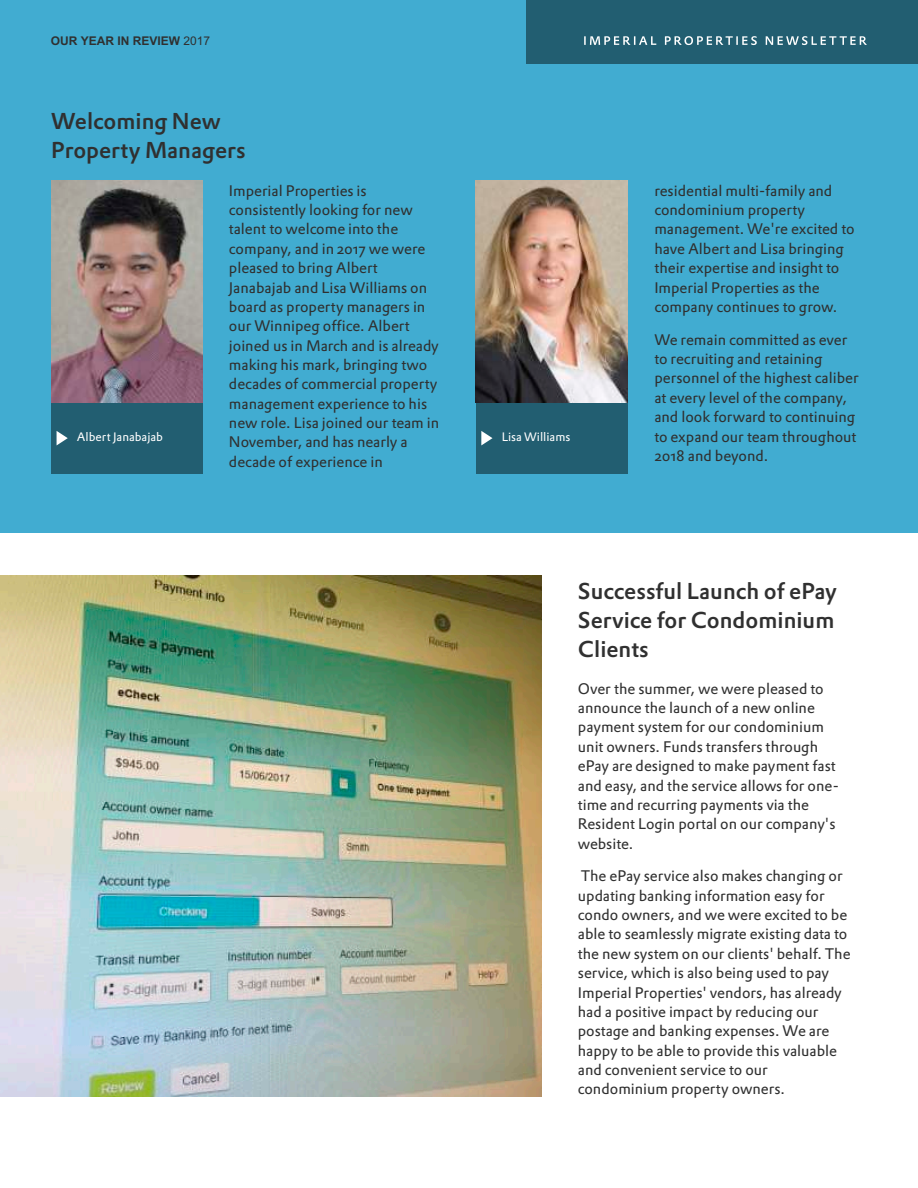
<style>
.page{position:relative;width:918px;height:1188px;background:#fff}
.page>*{position:absolute;margin:0;border:0;box-sizing:border-box;transform-origin:0 0}
.t1{font:22.5px/29.2px "DTL Prokyon T Medium";color:#303030}
.t2{font:15px/19.4px "DTL Prokyon ST";color:#303030}
.t3{font:12px "DTL Prokyon ST";color:#fff}
.t4{font:700 12px "Arial";color:#303030}
.s1{font-weight:400}
</style>
<div class="page">
<div style="left:0;top:64px;width:918px;height:468px;background:#41acd1"></div>
<div style="left:0;top:0;width:918px;height:64px;background:#41acd1"></div>
<div style="left:527px;top:0;width:391px;height:64px;background:#225e71"></div>
<svg style="left:584px;top:36px;width:283px;height:9px"></svg>
<div style="left:51px;top:402px;width:152px;height:72px;background:#225e71"></div>
<img style="left:51px;top:181px;width:152px;height:221px">
<div style="left:476px;top:402px;width:151px;height:72px;background:#225e71"></div>
<svg style="left:57px;top:431px;width:11px;height:14px"></svg>
<svg style="left:481px;top:431px;width:12px;height:14px"></svg>
<img style="left:476px;top:181px;width:151px;height:221px">
<img style="left:0;top:576px;width:541px;height:521px">
<p class="t4" style="left:51px;top:36px;width:161px">OUR YEAR IN REVIEW <span class="s1">2017</span></p>
<h1 class="t1" style="left:51px;top:109px;width:196px">Welcoming New<br>Property Managers</h1>
<p class="t2" style="left:229px;top:182px;width:212px">Imperial Properties is consistently looking for new talent to welcome into the company, and in 2017 we were pleased to bring Albert<br>Janabajab and Lisa Williams on board as property managers in our Winnipeg office. Albert joined us in March and is already making his mark, bringing two decades of commercial property management experience to his new role. Lisa joined our team in<br>November, and has nearly a decade of experience in</p>
<p class="t2" style="left:654px;top:182px;width:202px">residential multi-family and condominium property management. We're excited to have Albert and Lisa bringing their expertise and insight to<br>Imperial Properties as the company continues to grow.</p>
<p class="t2" style="left:654px;top:331px;width:206px">We remain committed as ever to recruiting and retaining personnel of the highest caliber at every level of the company, and look forward to continuing to expand our team throughout<br>2018 and beyond.</p>
<p class="t3" style="left:77px;top:432px;width:88px">Albert Janabajab</p>
<p class="t3" style="left:502px;top:432px;width:70px">Lisa Williams</p>
<h1 class="t1" style="left:578px;top:578px;width:261px">Successful Launch of ePay<br>Service for Condominium<br>Clients</h1>
<p class="t2" style="left:578px;top:680px;width:263px">Over the summer, we were pleased to announce the launch of a new online payment system for our condominium unit owners. Funds transfers through ePay are designed to make payment fast and easy, and the service allows for one&shy;time and recurring payments via the Resident Login portal on our company's website.</p>
<p class="t2" style="left:578px;top:868px;width:274px">The ePay service also makes changing or updating banking information easy for condo owners, and we were excited to be able to seamlessly migrate existing data to the new system on our clients' behalf. The service, which is also being used to pay Imperial Properties' vendors, has already had a positive impact by reducing our postage and banking expenses. We are happy to be able to provide this valuable and convenient service to our condominium property owners.</p>
</div>
